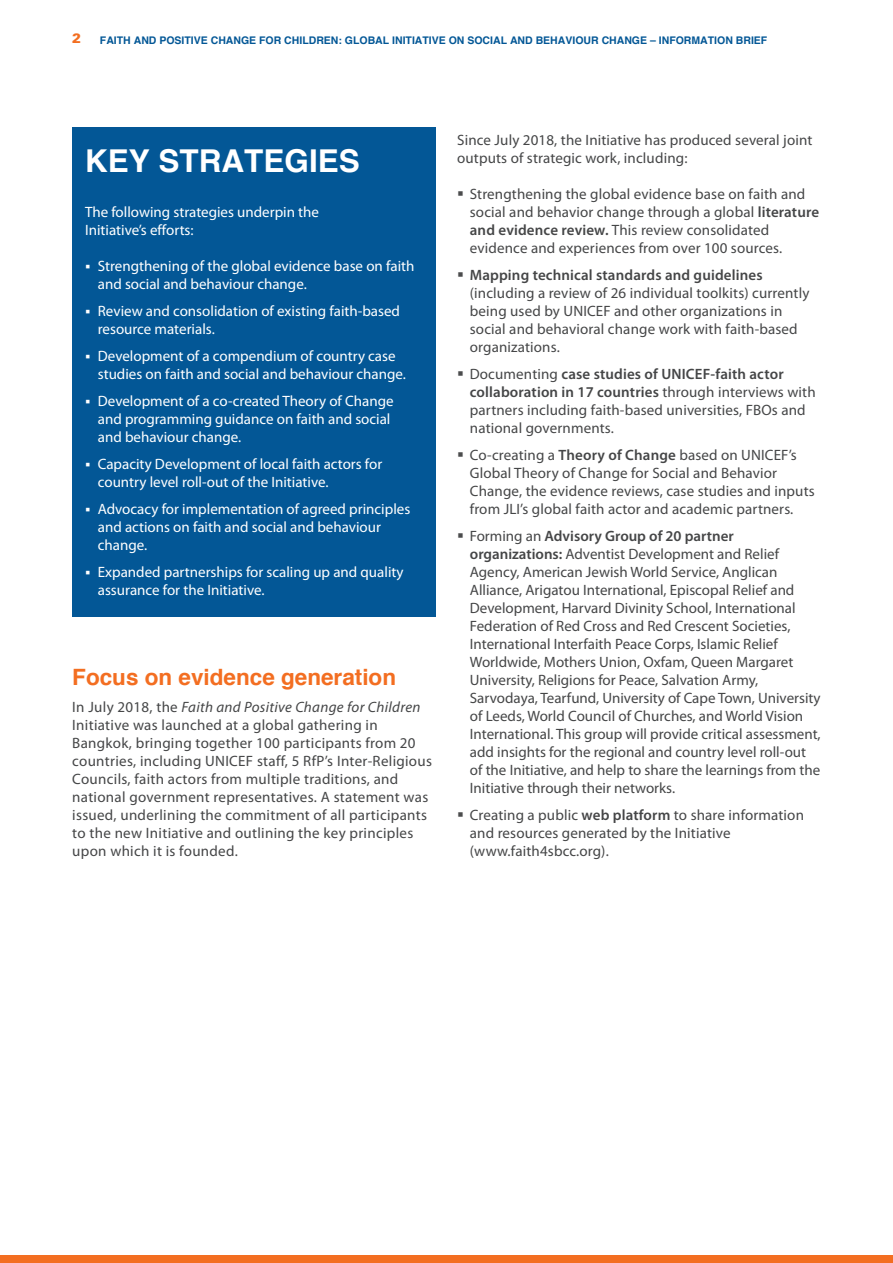
<style>
.page{position:relative;width:893px;height:1263px;background:#fff}
.page>*{position:absolute;margin:0;border:0;box-sizing:border-box;transform-origin:0 0}
.t1{font:700 31.5px "Helvetica";color:#fff}
.t2{font:700 22.5px "Helvetica";color:#f36e21}
.t3{font:15px/18px "Myriad Pro";letter-spacing:.01em;color:#454647}
.t4{font:15px/18px "Myriad Pro";color:#fff}
.t5{font:600 15px "Myriad Pro";letter-spacing:.01em;color:#454647}
.t6{font:900 13.5px "Univers LT Std";color:#f36e21}
.t7{font:700 10.5px "Helvetica";color:#035796}
.s1{font-style:italic}
.s2{font-weight:600}
</style>
<div class="page">
<div style="left:72px;top:128px;width:364px;height:489px;background:#035796"></div>
<div style="left:0;top:1255px;width:893px;height:8px;background:#f36e21"></div>
<p class="t6" style="left:72px;top:30px;width:11px">2</p>
<p class="t7" style="left:100px;top:34px;width:669px">FAITH AND POSITIVE CHANGE FOR CHILDREN: GLOBAL INITIATIVE ON SOCIAL AND BEHAVIOUR CHANGE – INFORMATION BRIEF</p>
<h1 class="t1" style="left:85px;top:141px;width:276px">KEY STRATEGIES</h1>
<p class="t4" style="left:85px;top:203px;width:236px">The following strategies underpin the<br>Initiative’s efforts:</p>
<p class="t4" style="left:98px;top:257px;width:318px">Strengthening of the global evidence base on faith and social and behaviour change.</p>
<p class="t4" style="left:98px;top:302px;width:304px">Review and consolidation of existing faith-based resource materials.</p>
<p class="t4" style="left:98px;top:347px;width:310px">Development of a compendium of country case studies on faith and social and behaviour change.</p>
<p class="t4" style="left:98px;top:392px;width:297px">Development of a co-created Theory of Change and programming guidance on faith and social and behaviour change.</p>
<p class="t4" style="left:98px;top:455px;width:286px">Capacity Development of local faith actors for country level roll-out of the Initiative.</p>
<p class="t4" style="left:98px;top:500px;width:314px">Advocacy for implementation of agreed principles and actions on faith and social and behaviour change.</p>
<p class="t4" style="left:98px;top:563px;width:307px">Expanded partnerships for scaling up and quality assurance for the Initiative.</p>
<h2 class="t2" style="left:72px;top:663px;width:325px">Focus on evidence generation</h2>
<p class="t3" style="left:72px;top:698px;width:361px">In July 2018, the <span class="s1">Faith and Positive Change for Children </span>Initiative was launched at a global gathering in Bangkok, bringing together 100 participants from 20 countries, including UNICEF staff, 5 RfP’s Inter-Religious Councils, faith actors from multiple traditions, and national government representatives. A statement was issued, underlining the commitment of all participants to the new Initiative and outlining the key principles upon which it is founded.</p>
<p class="t3" style="left:457px;top:131px;width:357px">Since July 2018, the Initiative has produced several joint outputs of strategic work, including:</p>
<p class="t3" style="left:470px;top:185px;width:351px">Strengthening the global evidence base on faith and social and behavior change through a global <span class="s2">literature and evidence review.</span> This review consolidated evidence and experiences from over 100 sources.</p>
<p class="t5" style="left:470px;top:266px;width:294px">Mapping technical standards and guidelines</p>
<p class="t3" style="left:470px;top:284px;width:341px">(including a review of 26 individual toolkits) currently being used by UNICEF and other organizations in social and behavioral change work with faith-based organizations.</p>
<p class="t3" style="left:470px;top:365px;width:347px">Documenting <span class="s2">case studies of UNICEF-faith actor collaboration in 17 countries</span> through interviews with partners including faith-based universities, FBOs and national governments.</p>
<p class="t3" style="left:470px;top:446px;width:347px">Co-creating a <span class="s2">Theory of Change</span> based on UNICEF’s Global Theory of Change for Social and Behavior Change, the evidence reviews, case studies and inputs from JLI’s global faith actor and academic partners.</p>
<p class="t3" style="left:470px;top:527px;width:352px">Forming an <span class="s2">Advisory Group of 20 partner organizations:</span> Adventist Development and Relief Agency, American Jewish World Service, Anglican Alliance, Arigatou International, Episcopal Relief and Development, Harvard Divinity School, International Federation of Red Cross and Red Crescent Societies, International Interfaith Peace Corps, Islamic Relief Worldwide, Mothers Union, Oxfam, Queen Margaret University, Religions for Peace, Salvation Army, Sarvodaya, Tearfund, University of Cape Town, University of Leeds, World Council of Churches, and World Vision International. This group will provide critical assessment, add insights for the regional and country level roll-out of the Initiative, and help to share the learnings from the Initiative through their networks.</p>
<p class="t3" style="left:470px;top:806px;width:336px">Creating a public <span class="s2">web platform</span> to share information and resources generated by the Initiative (www.faith4sbcc.org).</p>
</div>
